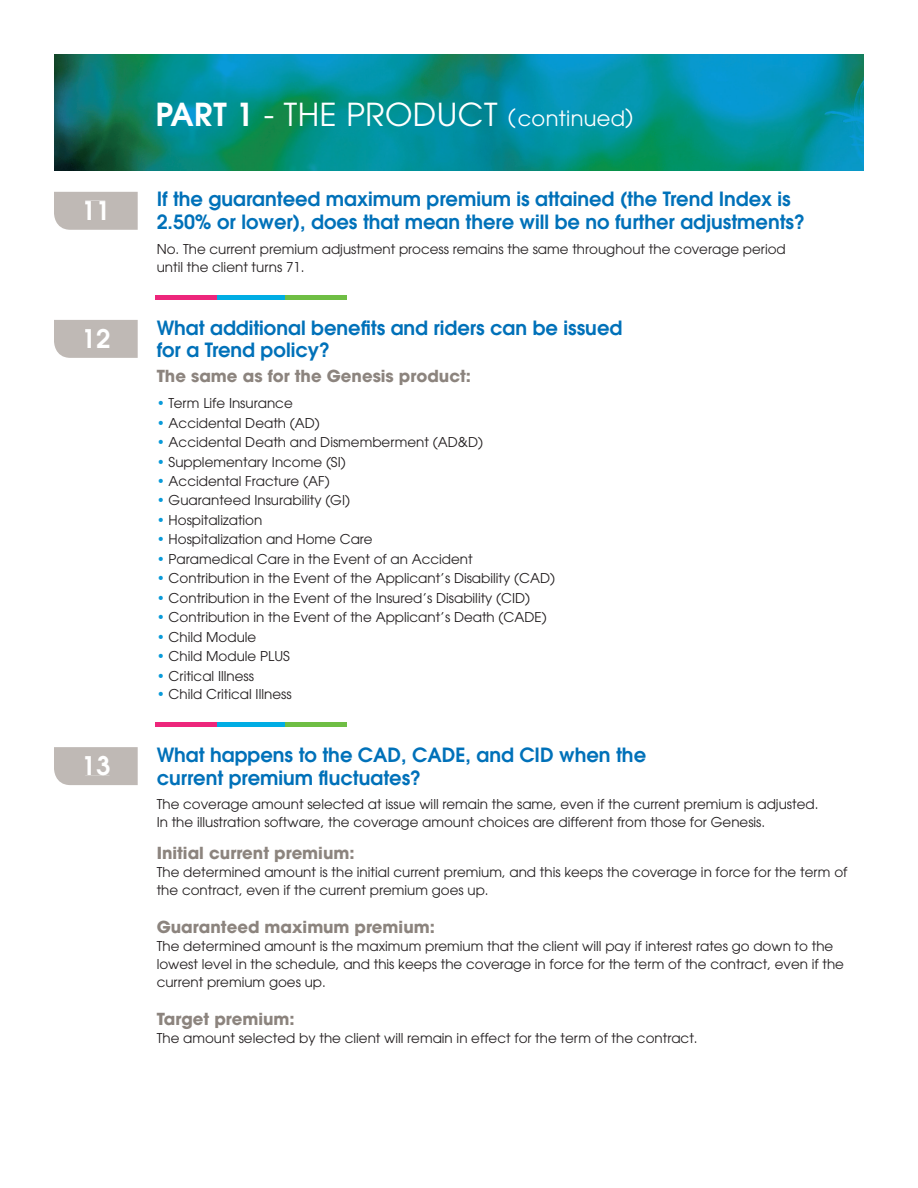
<style>
.page{position:relative;width:918px;height:1188px;background:#fff}
.page>*{position:absolute;margin:0;border:0;box-sizing:border-box;transform-origin:0 0}
.t1{font:31.5px "Avant Garde";letter-spacing:.015em;color:#fff}
.t2{font:600 25.5px "Avant Garde";color:#fff}
.t3{font:600 19.5px/22.5px "Avant Garde";color:#0071b9}
.t4{font:700 16.5px "Avant Garde";color:#8c847e}
.t5{font:13.5px/18px "Avant Garde";color:#231f20}
.s1{font-weight:600}
.s2{font-size:21px}
.s3{color:#089ad9}
</style>
<div class="page">
<img style="left:54px;top:54px;width:810px;height:117px">
<hr style="left:156px;top:723px;width:61px;height:4px;background:#ed267b">
<hr style="left:217px;top:723px;width:68px;height:4px;background:#00ade4">
<hr style="left:285px;top:723px;width:61px;height:4px;background:#6fbe44">
<hr style="left:156px;top:295px;width:61px;height:4px;background:#ed267b">
<hr style="left:217px;top:295px;width:68px;height:4px;background:#00ade4">
<hr style="left:285px;top:295px;width:61px;height:4px;background:#6fbe44">
<div style="left:54px;top:192px;width:84px;height:38px;background:#bfb9b5"></div>
<div style="left:85px;top:201px;width:20px;height:19px;background:#bfb9b5"></div>
<div style="left:54px;top:320px;width:84px;height:38px;background:#bfb9b5"></div>
<div style="left:85px;top:328px;width:24px;height:20px;background:#bfb9b5"></div>
<svg style="left:54px;top:747px;width:84px;height:38px;background:#c0bbb7"></svg>
<div style="left:85px;top:756px;width:25px;height:19px;background:#bfb9b5"></div>
<h2 class="t2" style="left:82px;top:193px;width:30px">11</h2>
<h2 class="t2" style="left:82px;top:322px;width:30px">12</h2>
<h2 class="t2" style="left:82px;top:749px;width:30px">13</h2>
<h1 class="t1" style="left:156px;top:96px;width:479px"><span class="s1">PART 1</span> - THE PRODUCT <span class="s2">(continued)</span></h1>
<h3 class="t3" style="left:157px;top:188px;width:650px">If the guaranteed maximum premium is attained (the Trend Index is<br>2.50% or lower), does that mean there will be no further adjustments?</h3>
<p class="t5" style="left:157px;top:240px;width:631px">No. The current premium adjustment process remains the same throughout the coverage period until the client turns 71.</p>
<h3 class="t3" style="left:157px;top:316px;width:467px">What additional benefits and riders can be issued for a Trend policy?</h3>
<p class="t4" style="left:157px;top:365px;width:316px">The same as for the Genesis product:</p>
<p class="t5" style="left:157px;top:394px;width:138px"><span class="s3">•</span> Term Life Insurance</p>
<p class="t5" style="left:157px;top:414px;width:165px"><span class="s3">•</span> Accidental Death (AD)</p>
<p class="t5" style="left:157px;top:433px;width:328px"><span class="s3">•</span> Accidental Death and Dismemberment (AD&amp;D)</p>
<p class="t5" style="left:157px;top:453px;width:191px"><span class="s3">•</span> Supplementary Income (SI)</p>
<p class="t5" style="left:157px;top:472px;width:174px"><span class="s3">•</span> Accidental Fracture (AF)</p>
<p class="t5" style="left:157px;top:492px;width:195px"><span class="s3">•</span> Guaranteed Insurability (GI)</p>
<p class="t5" style="left:157px;top:511px;width:107px"><span class="s3">•</span> Hospitalization</p>
<p class="t5" style="left:157px;top:531px;width:218px"><span class="s3">•</span> Hospitalization and Home Care</p>
<p class="t5" style="left:157px;top:550px;width:317px"><span class="s3">•</span> Paramedical Care in the Event of an Accident</p>
<p class="t5" style="left:157px;top:570px;width:400px"><span class="s3">•</span> Contribution in the Event of the Applicant’s Disability (CAD)</p>
<p class="t5" style="left:157px;top:589px;width:375px"><span class="s3">•</span> Contribution in the Event of the Insured’s Disability (CID)</p>
<p class="t5" style="left:157px;top:609px;width:392px"><span class="s3">•</span> Contribution in the Event of the Applicant’s Death (CADE)</p>
<p class="t5" style="left:157px;top:628px;width:101px"><span class="s3">•</span> Child Module</p>
<p class="t5" style="left:157px;top:647px;width:135px"><span class="s3">•</span> Child Module PLUS</p>
<p class="t5" style="left:157px;top:667px;width:99px"><span class="s3">•</span> Critical Illness</p>
<p class="t5" style="left:157px;top:685px;width:136px"><span class="s3">•</span> Child Critical Illness</p>
<h3 class="t3" style="left:157px;top:743px;width:491px">What happens to the CAD, CADE, and CID when the current premium fluctuates?</h3>
<p class="t5" style="left:157px;top:795px;width:663px">The coverage amount selected at issue will remain the same, even if the current premium is adjusted.<br>In the illustration software, the coverage amount choices are different from those for Genesis.</p>
<p class="t4" style="left:157px;top:842px;width:199px">Initial current premium:</p>
<p class="t5" style="left:157px;top:863px;width:692px">The determined amount is the initial current premium, and this keeps the coverage in force for the term of the contract, even if the current premium goes up.</p>
<p class="t4" style="left:157px;top:916px;width:280px">Guaranteed maximum premium:</p>
<p class="t5" style="left:157px;top:937px;width:689px">The determined amount is the maximum premium that the client will pay if interest rates go down to the lowest level in the schedule, and this keeps the coverage in force for the term of the contract, even if the current premium goes up.</p>
<p class="t4" style="left:157px;top:1008px;width:140px">Target premium:</p>
<p class="t5" style="left:157px;top:1029px;width:542px">The amount selected by the client will remain in effect for the term of the contract.</p>
</div>
